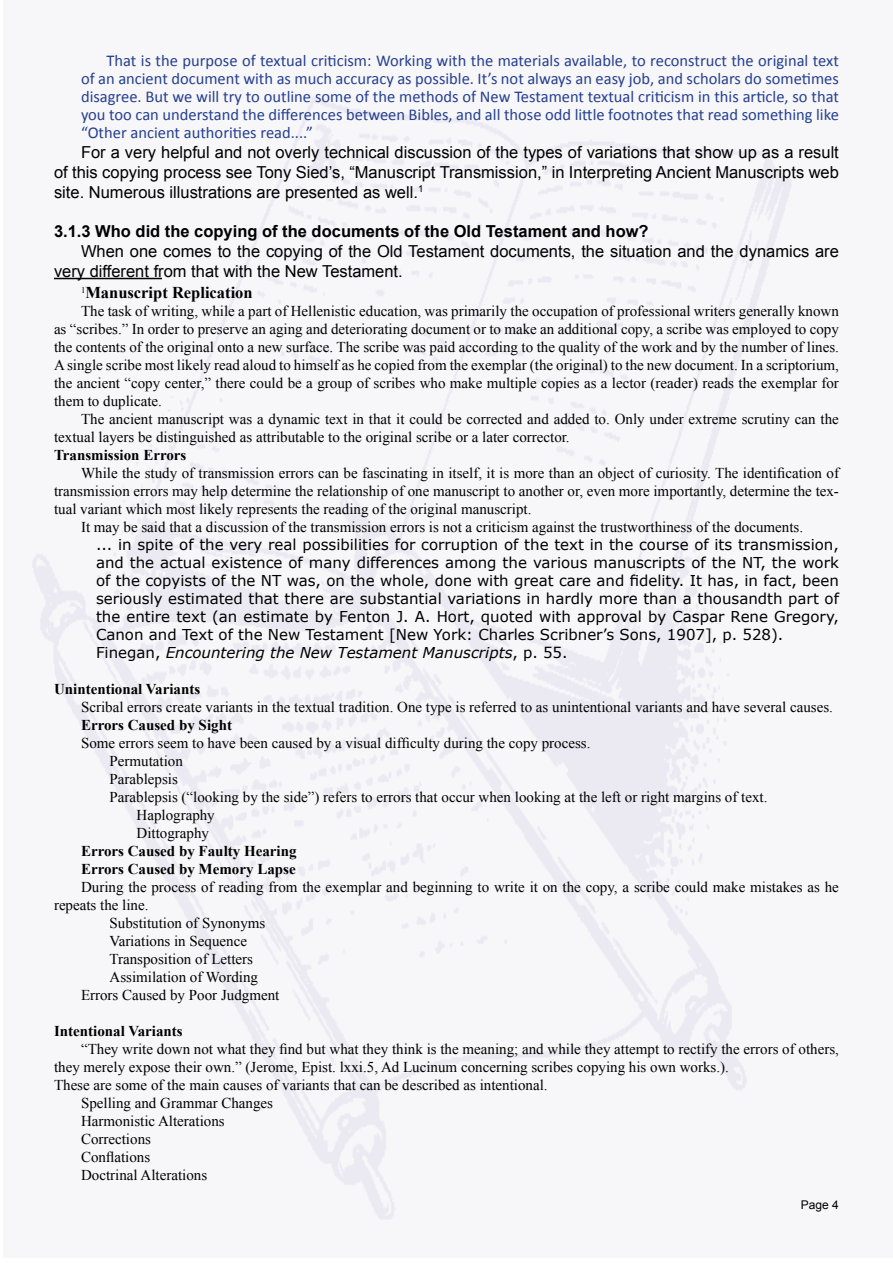
<style>
.page{position:relative;width:893px;height:1263px;background:#fff}
.page>*{position:absolute;margin:0;border:0;box-sizing:border-box;transform-origin:0 0}
.t1{font:16.5px/18px "Calibri";color:#25408f;text-align:justify}
.t2{font:16.5px/19.8px "Arial";color:#000;text-align:justify}
.t3{font:700 16.5px "Arial";color:#000}
.t4{font:700 16.5px "Times New Roman";color:#000}
.t5{font:15px/18px "Times New Roman";color:#000}
.t6{font:15px/18px "Verdana";color:#000;text-align:justify}
.t7{font:700 15px "Times New Roman";color:#000}
.t8{font:italic 15px "Verdana";color:#000}
.t9{font:12px "Arial";color:#000}
.s1{font-style:normal}
</style>
<div class="page">
<img style="left:32px;top:97px;width:760px;height:1123px">
<hr style="left:54px;top:278px;width:108px;height:1px;background:#000">
<p class="t1" style="left:81px;top:51px;width:759px;text-indent:25px">That is the purpose of textual criticism: Working with the materials available, to reconstruct the original text of an ancient document with as much accuracy as possible. It’s not always an easy job, and scholars do sometimes disagree. But we will try to outline some of the methods of New Testament textual criticism in this article, so that you too can understand the differences between Bibles, and all those odd little footnotes that read something like “Other ancient authorities read....”</p>
<p class="t2" style="left:54px;top:143px;width:786px;text-indent:27px">For a very helpful and not overly technical discussion of the types of variations that show up as a result of this copying process see Tony Sied’s, “Manuscript Transmission,” in Interpreting Ancient Manuscripts web site. Numerous illustrations are presented as well.<sup>1</sup></p>
<p class="t3" style="left:54px;top:221px;width:596px">3.1.3 Who did the copying of the documents of the Old Testament and how?</p>
<p class="t2" style="left:54px;top:242px;width:786px;text-indent:27px">When one comes to the copying of the Old Testament documents, the situation and the dynamics are very different from that with the New Testament.</p>
<p class="t4" style="left:81px;top:281px;width:173px"><sup>1</sup>Manuscript Replication</p>
<p class="t5" style="left:54px;top:302px;width:786px;text-align:justify;text-indent:27px">The task of writing, while a part of Hellenistic education, was primarily the occupation of professional writers generally known as “scribes.” In order to preserve an aging and deteriorating document or to make an additional copy, a scribe was employed to copy the contents of the original onto a new surface. The scribe was paid according to the quality of the work and by the number of lines.<br>A single scribe most likely read aloud to himself as he copied from the exemplar (the original) to the new document. In a scriptorium, the ancient “copy center,” there could be a group of scribes who make multiple copies as a lector (reader) reads the exemplar for them to duplicate.</p>
<p class="t5" style="left:54px;top:410px;width:786px;text-indent:27px">The ancient manuscript was a dynamic text in that it could be corrected and added to. Only under extreme scrutiny can the textual layers be distinguished as attributable to the original scribe or a later corrector.</p>
<p class="t7" style="left:54px;top:445px;width:134px">Transmission Errors</p>
<p class="t5" style="left:54px;top:464px;width:786px;text-align:justify;text-indent:27px">While the study of transmission errors can be fascinating in itself, it is more than an object of curiosity. The identification of transmission errors may help determine the relationship of one manuscript to another or, even more importantly, determine the tex&shy;tual variant which most likely represents the reading of the original manuscript.</p>
<p class="t5" style="left:81px;top:518px;width:724px">It may be said that a discussion of the transmission errors is not a criticism against the trustworthiness of the documents.</p>
<p class="t6" style="left:96px;top:535px;width:744px">... in spite of the very real possibilities for corruption of the text in the course of its transmission, and the actual existence of many differences among the various manuscripts of the NT, the work of the copyists of the NT was, on the whole, done with great care and fidelity. It has, in fact, been seriously estimated that there are substantial variations in hardly more than a thousandth part of the entire text (an estimate by Fenton J. A. Hort, quoted with approval by Caspar Rene Gregory, Canon and Text of the New Testament [New York: Charles Scribner’s Sons, 1907], p. 528).</p>
<p class="t8" style="left:96px;top:643px;width:473px"><span class="s1">Finegan,</span> Encountering the New Testament Manuscripts<span class="s1">, p. 55.</span></p>
<p class="t7" style="left:54px;top:679px;width:148px">Unintentional Variants</p>
<p class="t5" style="left:81px;top:698px;width:753px">Scribal errors create variants in the textual tradition. One type is referred to as unintentional variants and have several causes.</p>
<p class="t7" style="left:81px;top:715px;width:152px">Errors Caused by Sight</p>
<p class="t5" style="left:81px;top:734px;width:511px">Some errors seem to have been caused by a visual difficulty during the copy process.</p>
<p class="t5" style="left:110px;top:752px;width:75px">Permutation</p>
<p class="t5" style="left:110px;top:770px;width:70px">Parablepsis</p>
<p class="t5" style="left:110px;top:788px;width:659px">Parablepsis (“looking by the side”) refers to errors that occur when looking at the left or right margins of text.</p>
<p class="t5" style="left:136px;top:806px;width:80px">Haplography</p>
<p class="t5" style="left:136px;top:824px;width:74px">Dittography</p>
<p class="t7" style="left:81px;top:841px;width:217px">Errors Caused by Faulty Hearing</p>
<p class="t7" style="left:81px;top:859px;width:216px">Errors Caused by Memory Lapse</p>
<p class="t5" style="left:54px;top:878px;width:786px;text-indent:27px">During the process of reading from the exemplar and beginning to write it on the copy, a scribe could make mistakes as he repeats the line.</p>
<p class="t5" style="left:110px;top:914px;width:157px">Substitution of Synonyms</p>
<p class="t5" style="left:110px;top:932px;width:139px">Variations in Sequence</p>
<p class="t5" style="left:110px;top:950px;width:145px">Transposition of Letters</p>
<p class="t5" style="left:110px;top:968px;width:150px">Assimilation of Wording</p>
<p class="t5" style="left:81px;top:986px;width:200px">Errors Caused by Poor Judgment</p>
<p class="t7" style="left:54px;top:1021px;width:130px">Intentional Variants</p>
<p class="t5" style="left:54px;top:1040px;width:786px;text-indent:27px">“They write down not what they find but what they think is the meaning; and while they attempt to rectify the errors of others, they merely expose their own.” (Jerome, Epist. lxxi.5, Ad Lucinum concerning scribes copying his own works.).</p>
<p class="t5" style="left:54px;top:1076px;width:495px">These are some of the main causes of variants that can be described as intentional.</p>
<p class="t5" style="left:81px;top:1094px;width:194px">Spelling and Grammar Changes</p>
<p class="t5" style="left:81px;top:1112px;width:145px">Harmonistic Alterations</p>
<p class="t5" style="left:81px;top:1130px;width:71px">Corrections</p>
<p class="t5" style="left:81px;top:1148px;width:71px">Conflations</p>
<p class="t5" style="left:81px;top:1166px;width:128px">Doctrinal Alterations</p>
<p class="t9" style="left:801px;top:1196px;width:40px">Page 4</p>
</div>
